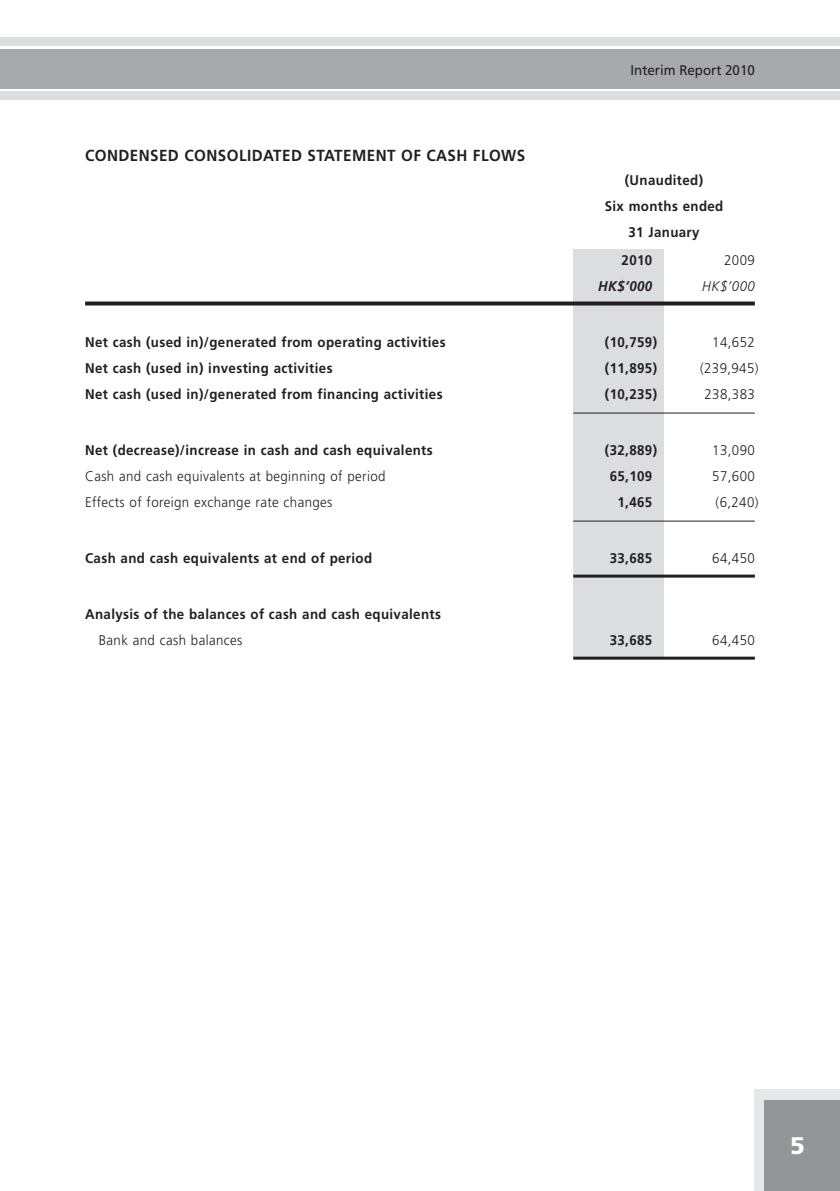
<style>
.page{position:relative;width:840px;height:1191px;background:#fff}
.page>*{position:absolute;margin:0;border:0;box-sizing:border-box;transform-origin:0 0}
.t1{font:900 24px "Frutiger LT Std";color:#fff}
.t2{font:700 16px "Frutiger LT Std";letter-spacing:.03em;color:#231f20;scale:.95 1}
.t3{font:700 14px/26px "Frutiger LT Std";letter-spacing:.03em;color:#231f20;text-align:center;scale:.95 1}
.t4{font:300 14px "Frutiger LT Std";letter-spacing:.03em;color:#231f20;scale:.95 1}
.t5{font:14px "Frutiger LT Std";color:#231f20;scale:.95 1}
.t6{font:italic 700 14px "Frutiger LT Std";color:#231f20;scale:.95 1}
.t7{font:italic 300 14px "Frutiger LT Std";color:#231f20;scale:.95 1}
</style>
<div class="page">
<div style="left:754px;top:1089px;width:85px;height:101px;background:#e6e7e9"></div>
<div style="left:0;top:38px;width:839px;height:8px;background:#dcdddf"></div>
<div style="left:0;top:91px;width:839px;height:8px;background:#dcdddf"></div>
<div style="left:764px;top:1100px;width:75px;height:90px;background:#939598"></div>
<div style="left:0;top:49px;width:839px;height:39px;background:#a8a9ad"></div>
<div style="left:573px;top:249px;width:90px;height:409px;background:#dcdddf"></div>
<svg style="left:85px;top:301px;width:669px;height:4px;background:#3e3a3b"></svg>
<hr style="left:573px;top:412px;width:181px;height:1px;background:#231f20">
<hr style="left:573px;top:520px;width:181px;height:1px;background:#231f20">
<hr style="left:573px;top:574px;width:181px;height:3px;background:#231f20">
<hr style="left:573px;top:656px;width:181px;height:3px;background:#231f20">
<p class="t2" style="left:85px;top:146px;width:464px">CONDENSED CONSOLIDATED STATEMENT OF CASH FLOWS</p>
<p class="t5" style="left:630px;top:62px;width:132px">Interim Report 2010</p>
<p class="t3" style="left:604px;top:167px;width:126px">(Unaudited)<br>Six months ended<br>31 January</p>
<p class="t3" style="left:621px;top:247px;width:34px">2010</p>
<p class="t4" style="left:723px;top:252px;width:34px">2009</p>
<p class="t6" style="left:598px;top:278px;width:58px">HK$’000</p>
<p class="t7" style="left:702px;top:278px;width:57px">HK$’000</p>
<p class="t3" style="left:85px;top:329px;width:380px">Net cash (used in)/generated from operating activities</p>
<p class="t3" style="left:604px;top:329px;width:56px">(10,759)</p>
<p class="t4" style="left:711px;top:334px;width:46px">14,652</p>
<p class="t3" style="left:85px;top:355px;width:262px">Net cash (used in) investing activities</p>
<p class="t3" style="left:604px;top:355px;width:56px">(11,895)</p>
<p class="t4" style="left:699px;top:360px;width:63px">(239,945)</p>
<p class="t3" style="left:85px;top:381px;width:377px">Net cash (used in)/generated from financing activities</p>
<p class="t3" style="left:604px;top:381px;width:56px">(10,235)</p>
<p class="t4" style="left:704px;top:386px;width:54px">238,383</p>
<p class="t3" style="left:85px;top:437px;width:367px">Net (decrease)/increase in cash and cash equivalents</p>
<p class="t3" style="left:604px;top:437px;width:56px">(32,889)</p>
<p class="t4" style="left:711px;top:442px;width:46px">13,090</p>
<p class="t4" style="left:85px;top:468px;width:317px">Cash and cash equivalents at beginning of period</p>
<p class="t3" style="left:609px;top:463px;width:46px">65,109</p>
<p class="t4" style="left:711px;top:468px;width:46px">57,600</p>
<p class="t4" style="left:85px;top:494px;width:262px">Effects of foreign exchange rate changes</p>
<p class="t3" style="left:617px;top:489px;width:38px">1,465</p>
<p class="t4" style="left:715px;top:494px;width:47px">(6,240)</p>
<p class="t3" style="left:85px;top:545px;width:303px">Cash and cash equivalents at end of period</p>
<p class="t3" style="left:609px;top:545px;width:46px">33,685</p>
<p class="t4" style="left:711px;top:550px;width:46px">64,450</p>
<p class="t3" style="left:85px;top:601px;width:376px">Analysis of the balances of cash and cash equivalents</p>
<p class="t4" style="left:99px;top:632px;width:152px">Bank and cash balances</p>
<p class="t3" style="left:609px;top:627px;width:46px">33,685</p>
<p class="t4" style="left:711px;top:632px;width:46px">64,450</p>
<h1 class="t1" style="left:789px;top:1131px;width:16px">5</h1>
</div>
